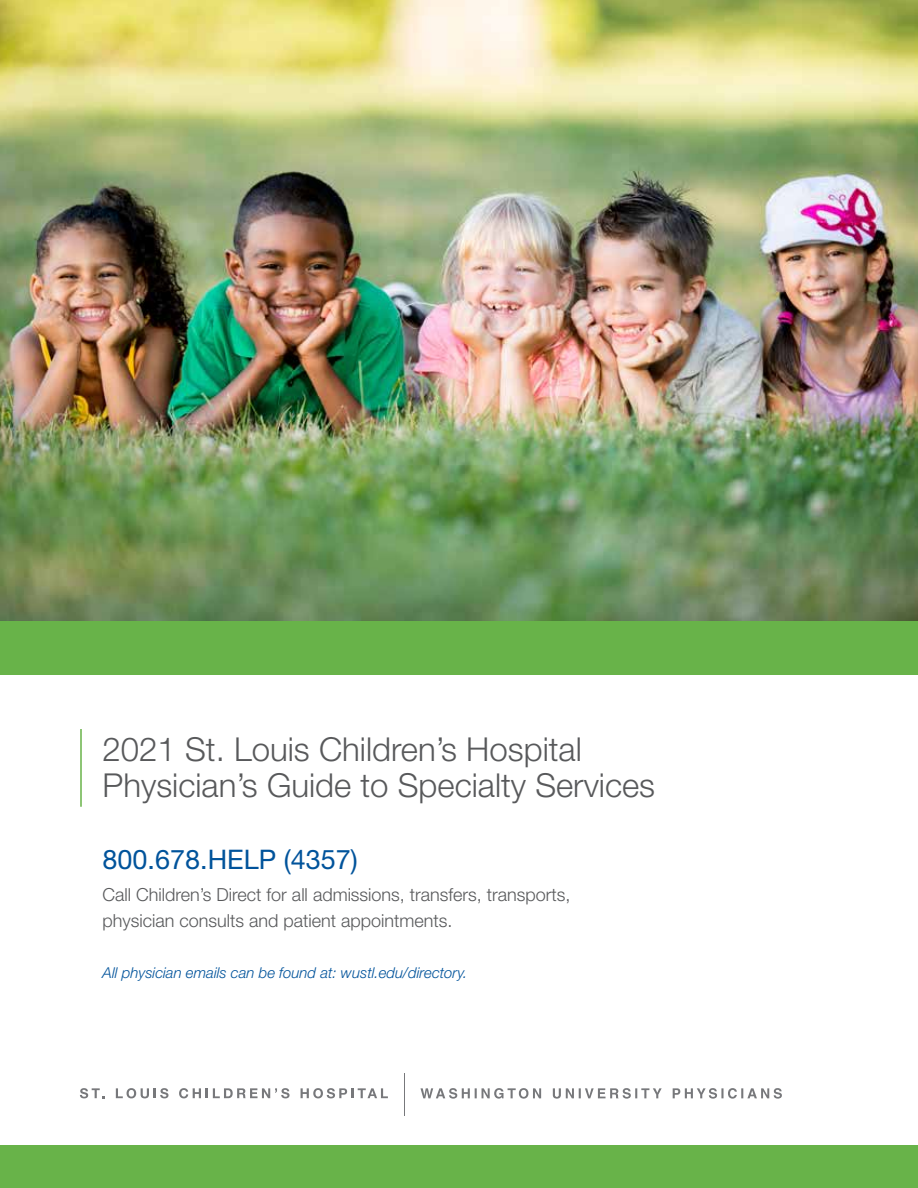
<style>
.page{position:relative;width:918px;height:1188px;background:#fff}
.page>*{position:absolute;margin:0;border:0;box-sizing:border-box;transform-origin:0 0}
.t1{font:300 33px/36px "Helvetica Neue LT Std";color:#58595b}
.t2{font:27px "Helvetica Neue LT Std";color:#00539b}
.t3{font:300 18px/25.5px "Helvetica Neue LT Std";color:#58595b}
.t4{font:italic 300 15px "Helvetica Neue LT Std";color:#00539b}
</style>
<div class="page">
<img style="left:0;top:0;width:918px;height:621px">
<div style="left:0;top:621px;width:918px;height:54px;background:#68b349"></div>
<div style="left:0;top:1146px;width:918px;height:42px;background:#68b349"></div>
<hr style="left:404px;top:1073px;width:1px;height:43px;background:#77787b">
<svg style="left:80px;top:1088px;width:24px;height:10px"></svg>
<svg style="left:116px;top:1088px;width:52px;height:10px"></svg>
<svg style="left:179px;top:1088px;width:111px;height:10px"></svg>
<svg style="left:301px;top:1088px;width:87px;height:10px"></svg>
<svg style="left:420px;top:1088px;width:362px;height:11px"></svg>
<hr style="left:80px;top:729px;width:2px;height:78px;background:#68b349">
<h1 class="t1" style="left:103px;top:731px;width:554px">2021 St. Louis Children’s Hospital<br>Physician’s Guide to Specialty Services</h1>
<h2 class="t2" style="left:103px;top:843px;width:257px">800.678.HELP (4357)</h2>
<p class="t3" style="left:103px;top:882px;width:470px">Call Children’s Direct for all admissions, transfers, transports, physician consults and patient appointments.</p>
<p class="t4" style="left:103px;top:964px;width:366px">All physician emails can be found at: wustl.edu/directory.</p>
</div>
